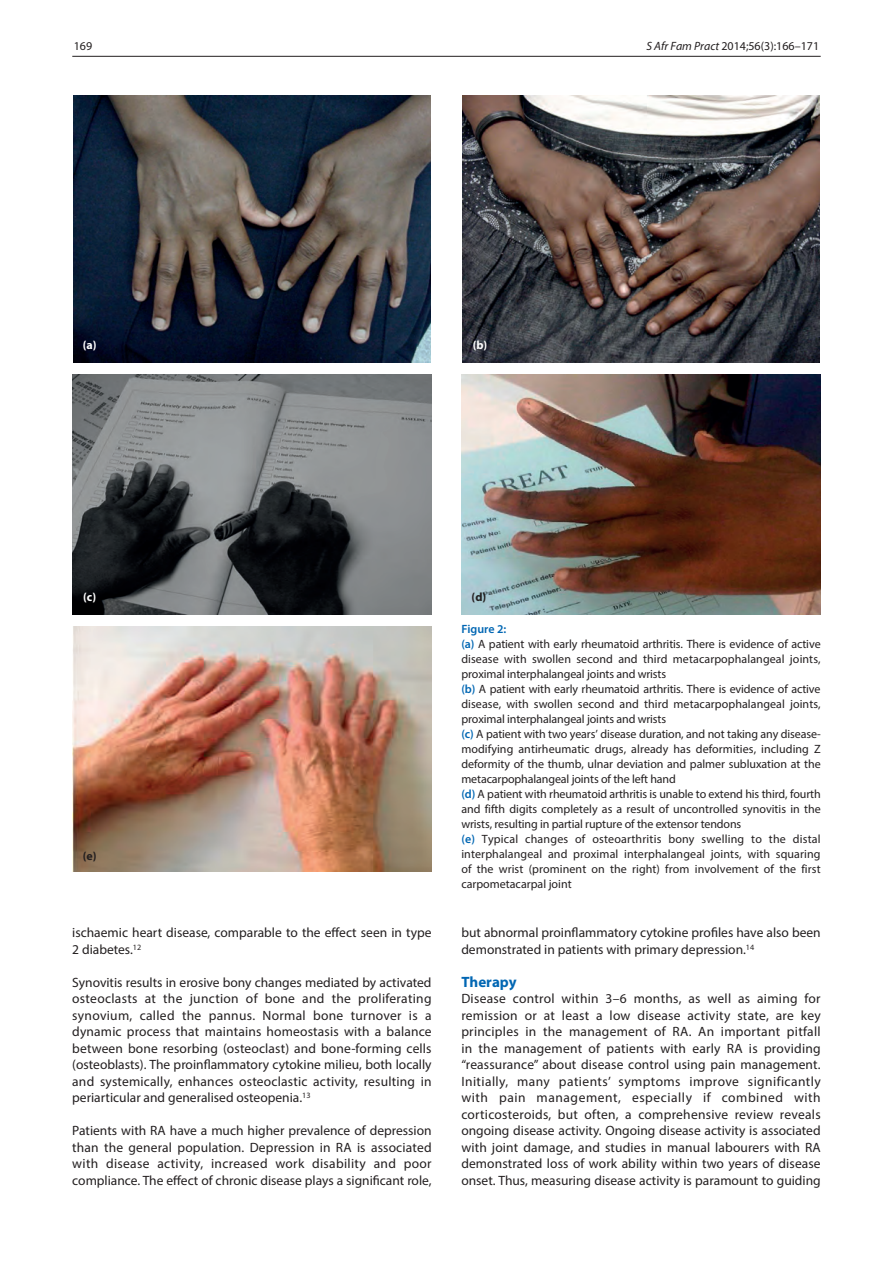
<style>
.page{position:relative;width:893px;height:1263px;background:#fff}
.page>*{position:absolute;margin:0;border:0;box-sizing:border-box;transform-origin:0 0}
.t1{font:700 15px "Myriad Pro";color:#0166b3}
.t2{font:13.5px/16.5px "Myriad Pro";color:#231f20;text-align:justify}
.t3{font:12px/15px "Myriad Pro";letter-spacing:-.005em;color:#231f20}
.t4{font:700 12px "Myriad Pro";color:#fff}
.t5{font:700 12px "Myriad Pro";color:#231f20}
.s1{font-style:italic}
.s2{font-weight:600;color:#0166b3}
</style>
<div class="page">
<hr style="left:72px;top:56px;width:749px;height:1px;background:#231f20">
<img style="left:73px;top:96px;width:358px;height:266px">
<img style="left:72px;top:375px;width:360px;height:239px">
<img style="left:72px;top:627px;width:360px;height:244px">
<img style="left:461px;top:375px;width:360px;height:239px">
<img style="left:462px;top:96px;width:358px;height:266px">
<p class="t3" style="left:74px;top:39px;width:20px">169</p>
<p class="t3" style="left:646px;top:39px;width:174px"><span class="s1">S Afr Fam Pract</span> 2014;56(3):166–171</p>
<p class="t4" style="left:83px;top:340px;width:15px">(a)</p>
<p class="t4" style="left:473px;top:340px;width:16px">(b)</p>
<p class="t4" style="left:83px;top:592px;width:14px">(c)</p>
<p class="t5" style="left:83px;top:851px;width:15px">(e)</p>
<p class="t2" style="left:72px;top:925px;width:361px">ischaemic heart disease, comparable to the effect seen in type<br>2 diabetes.<sup>12</sup></p>
<p class="t2" style="left:72px;top:975px;width:361px">Synovitis results in erosive bony changes mediated by activated osteoclasts at the junction of bone and the proliferating synovium, called the pannus. Normal bone turnover is a dynamic process that maintains homeostasis with a balance between bone resorbing (osteoclast) and bone-forming cells (osteoblasts). The proinflammatory cytokine milieu, both locally and systemically, enhances osteoclastic activity, resulting in periarticular and generalised osteopenia.<sup>13</sup></p>
<p class="t2" style="left:72px;top:1123px;width:361px">Patients with RA have a much higher prevalence of depression than the general population. Depression in RA is associated with disease activity, increased work disability and poor compliance. The effect of chronic disease plays a significant role,</p>
<p class="t5" style="left:472px;top:592px;width:16px">(d)</p>
<p class="t3" style="left:461px;top:622px;width:361px"><span class="s2">Figure 2:<br>(a)</span> A patient with early rheumatoid arthritis. There is evidence of active disease with swollen second and third metacarpophalangeal joints, proximal interphalangeal joints and wrists<br><span class="s2">(b)</span> A patient with early rheumatoid arthritis. There is evidence of active disease, with swollen second and third metacarpophalangeal joints, proximal interphalangeal joints and wrists<br><span class="s2">(c)</span> A patient with two years’ disease duration, and not taking any disease&shy;modifying antirheumatic drugs, already has deformities, including Z deformity of the thumb, ulnar deviation and palmer subluxation at the metacarpophalangeal joints of the left hand<br><span class="s2">(d)</span> A patient with rheumatoid arthritis is unable to extend his third, fourth and fifth digits completely as a result of uncontrolled synovitis in the wrists, resulting in partial rupture of the extensor tendons<br><span class="s2">(e)</span> Typical changes of osteoarthritis bony swelling to the distal interphalangeal and proximal interphalangeal joints, with squaring of the wrist (prominent on the right) from involvement of the first carpometacarpal joint</p>
<p class="t2" style="left:461px;top:925px;width:361px">but abnormal proinflammatory cytokine profiles have also been demonstrated in patients with primary depression.<sup>14</sup></p>
<p class="t1" style="left:461px;top:976px;width:57px">Therapy</p>
<p class="t2" style="left:461px;top:991px;width:361px">Disease control within 3–6 months, as well as aiming for remission or at least a low disease activity state, are key principles in the management of RA. An important pitfall in the management of patients with early RA is providing “reassurance” about disease control using pain management.<br>Initially, many patients’ symptoms improve significantly with pain management, especially if combined with corticosteroids, but often, a comprehensive review reveals ongoing disease activity. Ongoing disease activity is associated with joint damage, and studies in manual labourers with RA demonstrated loss of work ability within two years of disease onset. Thus, measuring disease activity is paramount to guiding</p>
</div>
